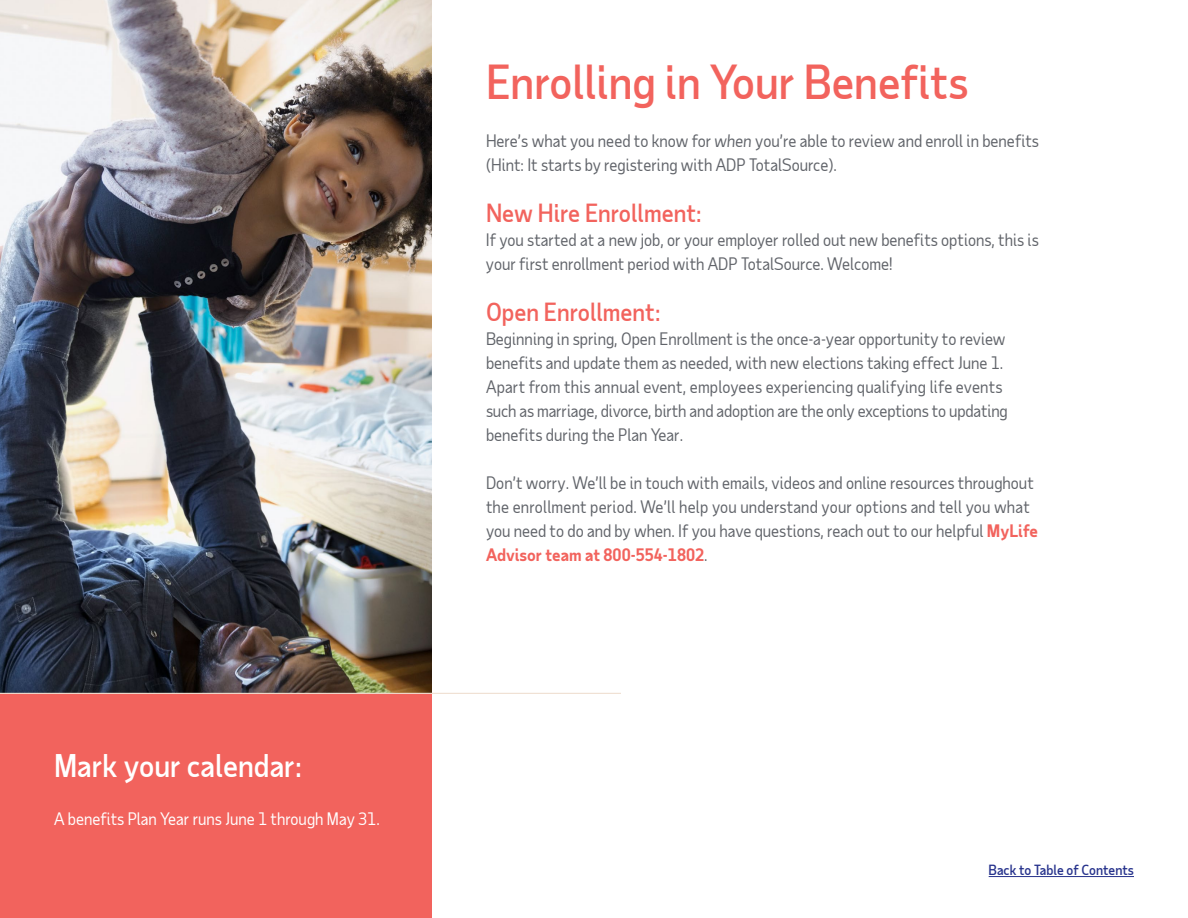
<style>
.page{position:relative;width:1188px;height:918px;background:#fff}
.page>*{position:absolute;margin:0;border:0;box-sizing:border-box;transform-origin:0 0}
.t1{font:500 45px "Taub Sans";color:#f2635d}
.t2{font:500 30px "Taub Sans";color:#fff}
.t3{font:500 24px "Taub Sans";color:#f2635d}
.t4{font:16.5px/24px "Taub Sans";color:#61646a}
.t5{font:16.5px "Taub Sans";color:#fff}
.t6{font:500 13.5px "Taub Sans";color:#26328c}
.s1{font-style:italic}
.s2{font-weight:700;color:#f2635d}
</style>
<div class="page">
<img style="left:0;top:0;width:432px;height:693px">
<div style="left:0;top:693px;width:432px;height:225px;background:#f2635d"></div>
<hr style="left:0;top:693px;width:621px;height:1px;background:#efdfd1">
<hr style="left:989px;top:876px;width:145px;height:1px;background:#26328c">
<h2 class="t2" style="left:54px;top:746px;width:249px">Mark your calendar:</h2>
<p class="t5" style="left:54px;top:808px;width:327px">A benefits Plan Year runs June 1 through May 31.</p>
<h1 class="t1" style="left:486px;top:53px;width:484px">Enrolling in Your Benefits</h1>
<p class="t4" style="left:486px;top:128px;width:554px">Here’s what you need to know for <span class="s1">when</span> you’re able to review and enroll in benefits (Hint: It starts by registering with ADP TotalSource).</p>
<h3 class="t3" style="left:486px;top:198px;width:217px">New Hire Enrollment:</h3>
<p class="t4" style="left:486px;top:227px;width:554px">If you started at a new job, or your employer rolled out new benefits options, this is your first enrollment period with ADP TotalSource. Welcome!</p>
<h3 class="t3" style="left:486px;top:297px;width:176px">Open Enrollment:</h3>
<p class="t4" style="left:486px;top:326px;width:523px">Beginning in spring, Open Enrollment is the once-a-year opportunity to review benefits and update them as needed, with new elections taking effect June 1.<br>Apart from this annual event, employees experiencing qualifying life events such as marriage, divorce, birth and adoption are the only exceptions to updating benefits during the Plan Year.</p>
<p class="t4" style="left:486px;top:471px;width:553px">Don’t worry. We’ll be in touch with emails, videos and online resources throughout the enrollment period. We’ll help you understand your options and tell you what you need to do and by when. If you have questions, reach out to our helpful <span class="s2">MyLife Advisor team at 800-554-1802</span>.</p>
<p class="t6" style="left:989px;top:861px;width:147px">Back to Table of Contents</p>
</div>
